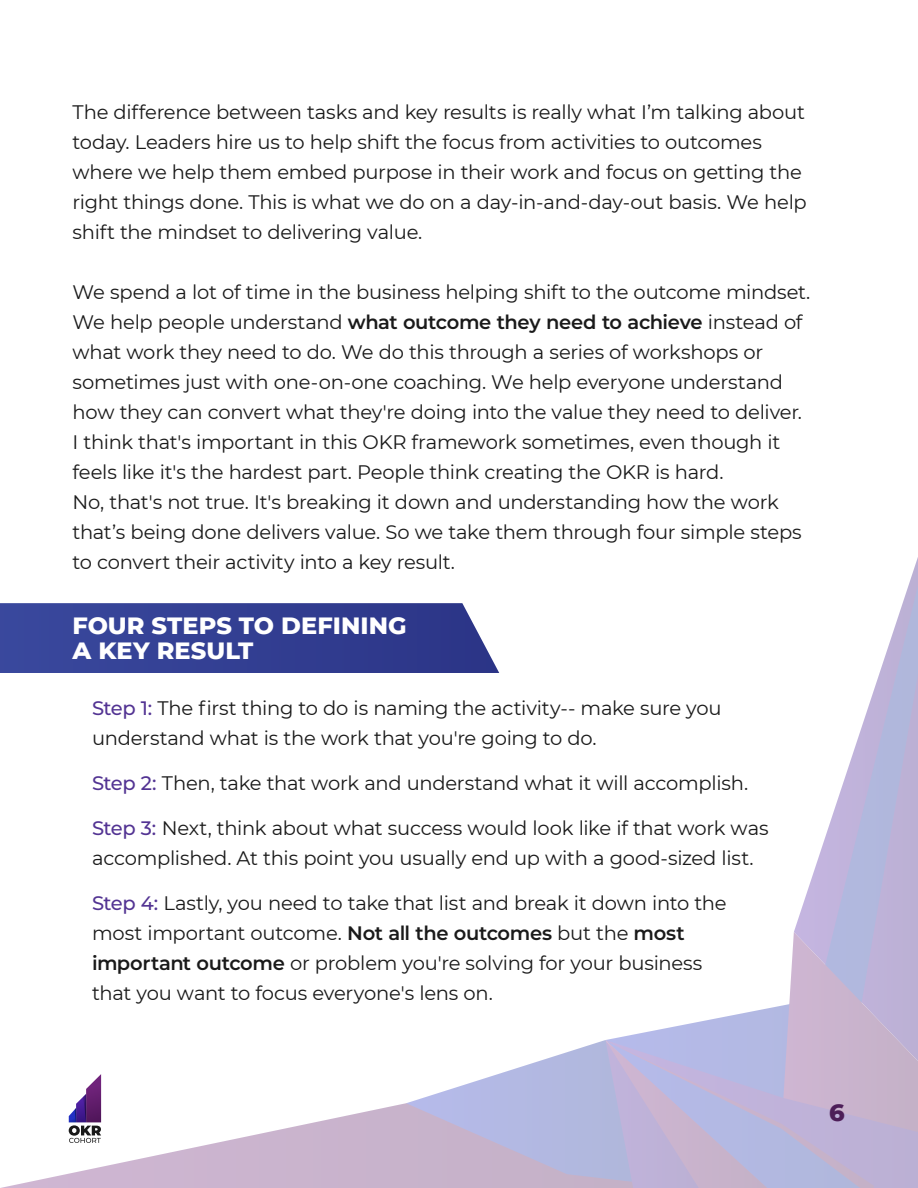
<style>
.page{position:relative;width:918px;height:1188px;background:#fff}
.page>*{position:absolute;margin:0;border:0;box-sizing:border-box;transform-origin:0 0}
.t1{font:800 24px/25.5px "Montserrat";letter-spacing:.005em;color:#fff}
.t2{font:800 24px "Montserrat";color:#4d1e58}
.t3{font:19.5px/30px "Montserrat";letter-spacing:-.015em;color:#1a1a1a}
.s1{font-weight:100}
.s2{font-weight:100;color:#533493}
</style>
<div class="page">
<svg style="left:794px;top:577px;width:124px;height:355px"></svg>
<svg style="left:407px;top:932px;width:511px;height:256px"></svg>
<svg style="left:1px;top:1103px;width:632px;height:85px"></svg>
<svg style="left:69px;top:1074px;width:32px;height:69px"></svg>
<svg style="left:0;top:603px;width:499px;height:70px;background:#3a4696"></svg>
<p class="t3" style="left:73px;top:96px;width:736px">The difference between tasks and key results is really what I’m talking about today. Leaders hire us to help shift the focus from activities to outcomes where we help them embed purpose in their work and focus on getting the right things done. This is what we do on a day-in-and-day-out basis. We help shift the mindset to delivering value.</p>
<p class="t3" style="left:73px;top:276px;width:739px">We spend a lot of time in the business helping shift to the outcome mindset.<br>We help people understand <span class="s1">what outcome they need to achieve</span> instead of what work they need to do. We do this through a series of workshops or sometimes just with one-on-one coaching. We help everyone understand how they can convert what they're doing into the value they need to deliver.<br>I think that's important in this OKR framework sometimes, even though it feels like it's the hardest part. People think creating the OKR is hard.<br>No, that's not true. It's breaking it down and understanding how the work that’s being done delivers value. So we take them through four simple steps to convert their activity into a key result.</p>
<p class="t1" style="left:73px;top:611px;width:336px">FOUR STEPS TO DEFINING<br>A KEY RESULT</p>
<p class="t3" style="left:92px;top:692px;width:631px"><span class="s2">Step 1:</span> The first thing to do is naming the activity-- make sure you understand what is the work that you're going to do.</p>
<p class="t3" style="left:92px;top:767px;width:658px"><span class="s2">Step 2:</span> Then, take that work and understand what it will accomplish.</p>
<p class="t3" style="left:92px;top:812px;width:678px"><span class="s2">Step 3:</span> Next, think about what success would look like if that work was accomplished. At this point you usually end up with a good-sized list.</p>
<p class="t3" style="left:92px;top:887px;width:636px"><span class="s2">Step 4:</span> Lastly, you need to take that list and break it down into the most important outcome. <span class="s1">Not all the outcomes</span> but the <span class="s1">most important outcome</span> or problem you're solving for your business that you want to focus everyone's lens on.</p>
<p class="t2" style="left:829px;top:1095px;width:17px">6</p>
</div>
